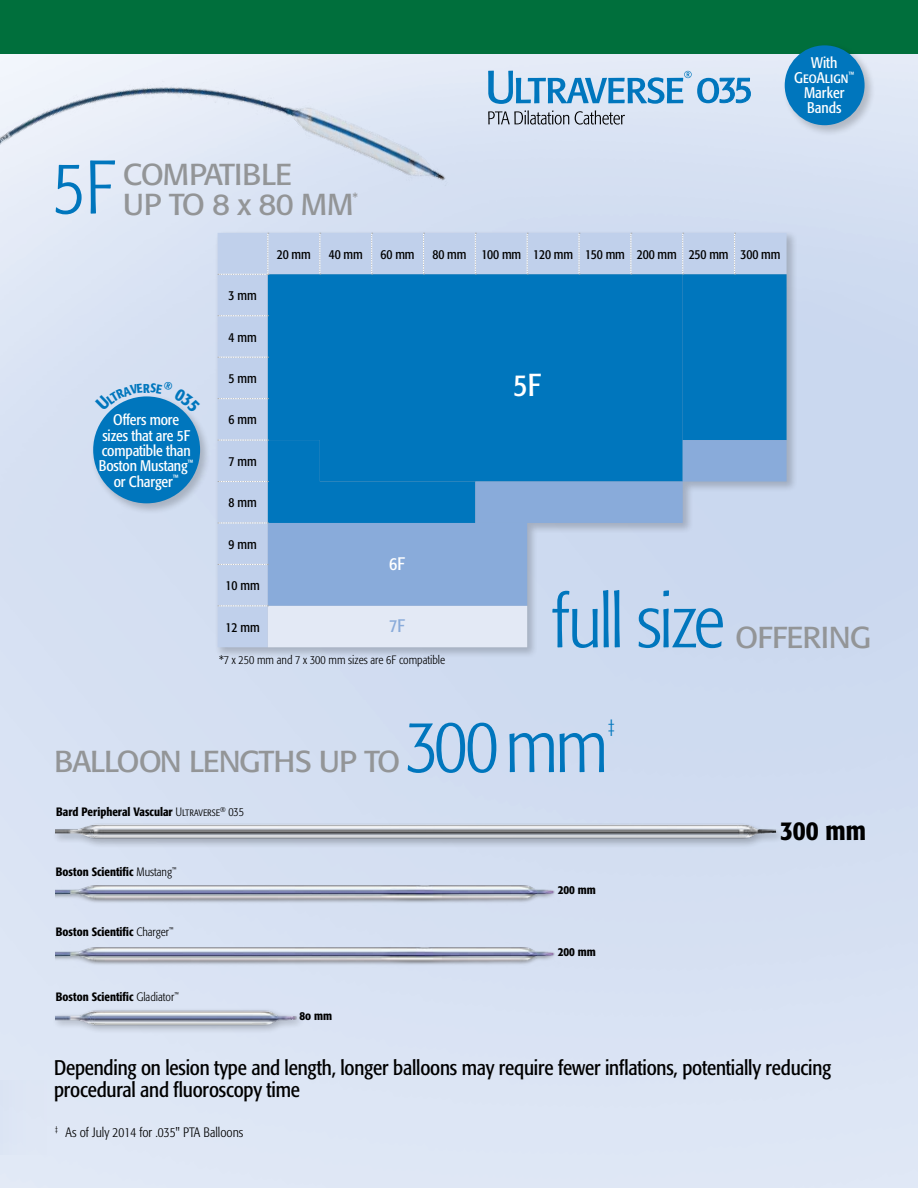
<style>
.page{position:relative;width:918px;height:1188px;background:#fff}
.page>*{position:absolute;margin:0;border:0;box-sizing:border-box;transform-origin:0 0}
.t1{font:300 condensed 75px "Formata";letter-spacing:-.04em;color:#0076bd}
.t2{font:condensed 31.5px "Formata";color:#fff}
.t3{font:30px/30px "Formata";letter-spacing:-.03em;color:#939597}
.t4{font:500 condensed 27px "Formata";color:#000}
.t5{font:condensed 21px/22.5px "Formata";letter-spacing:-.01em;color:#000}
.t6{font:300 condensed 18.3px "Formata";color:#0076bd}
.t7{font:condensed 18px "Formata";color:#fff}
.t8{font:condensed 18px "Formata";color:#89abda}
.t9{font:condensed 15.3px/15.3px "Formata";letter-spacing:-.01em;color:#fff;text-align:center}
.t10{font:condensed 13.5px "Formata";letter-spacing:-.01em;color:#000}
.t11{font:300 condensed 13.5px "Formata";color:#000}
.t12{font:12.3px "Formata";color:#939597}
.t13{font:500 condensed 12px "Formata";color:#000}
.t14{font:300 condensed 12px "Formata";color:#000}
.s1{font-family:"Formata Light Cn SC";font-weight:400;font-stretch:normal}
.s2{font-weight:300}
</style>
<div class="page">
<img style="left:0;top:54px;width:775px;height:1110px">
<div style="left:0;top:0;width:918px;height:54px;background:#006f3c"></div>
<div style="left:0;top:1080px;width:52px;height:75px;background:#dee6f5"></div>
<div style="left:782px;top:42px;width:94px;height:94px;background:#000;opacity:.2"></div>
<div style="left:785px;top:45px;width:80px;height:80px;background:#0076bd;border-radius:50%"></div>
<svg style="left:488px;top:110px;width:81px;height:15px"></svg>
<svg style="left:575px;top:110px;width:50px;height:15px"></svg>
<svg style="left:488px;top:71px;width:263px;height:33px;background:#8fbfe1"></svg>
<div style="left:215px;top:230px;width:583px;height:429px;background:#000;opacity:.2"></div>
<svg style="left:218px;top:233px;width:569px;height:414px;background:#60a2d3"></svg>
<img style="left:55px;top:1003px;width:248px;height:31px">
<img style="left:55px;top:881px;width:507px;height:25px">
<img style="left:55px;top:943px;width:507px;height:25px">
<div style="left:52px;top:821px;width:734px;height:28px;background:#cdd7ea"></div>
<img style="left:55px;top:816px;width:743px;height:28px">
<div style="left:90px;top:394px;width:122px;height:121px;background:#000;opacity:.2"></div>
<div style="left:93px;top:396px;width:107px;height:107px;background:#0076bd;border-radius:50%"></div>
<svg style="left:95px;top:381px;width:105px;height:32px"></svg>
<p class="t9" style="left:794px;top:54px;width:62px">With<br>GeoAlign<sup>™<br></sup>Marker<br>Bands</p>
<h1 class="t1" style="left:52px;top:144px;width:64px">5F</h1>
<h3 class="t3" style="left:123px;top:160px;width:204px">COMPATIBLE<br>UP TO 8 X 80 MM</h3>
<p class="t12" style="left:353px;top:190px;width:7px">*</p>
<p class="t10" style="left:277px;top:246px;width:35px">20 mm</p>
<p class="t10" style="left:329px;top:246px;width:35px">40 mm</p>
<p class="t10" style="left:381px;top:246px;width:35px">60 mm</p>
<p class="t10" style="left:432px;top:246px;width:349px">80 mm 100 mm 120 mm 150 mm 200 mm 250 mm 300 mm</p>
<p class="t9" style="left:99px;top:412px;width:96px">Offers more sizes that are 5F compatible than<br>Boston Mustang<sup>™ </sup>or Charger<sup>™</sup></p>
<p class="t10" style="left:229px;top:287px;width:30px">3 mm</p>
<p class="t10" style="left:229px;top:329px;width:30px">4 mm</p>
<p class="t10" style="left:229px;top:370px;width:30px">5 mm</p>
<p class="t10" style="left:229px;top:412px;width:30px">6 mm</p>
<p class="t10" style="left:229px;top:453px;width:30px">7 mm</p>
<p class="t10" style="left:229px;top:495px;width:30px">8 mm</p>
<p class="t10" style="left:229px;top:536px;width:30px">9 mm</p>
<p class="t10" style="left:225px;top:578px;width:36px">10 mm</p>
<p class="t10" style="left:225px;top:619px;width:36px">12 mm</p>
<h3 class="t7" style="left:389px;top:553px;width:17px">6F</h3>
<h3 class="t8" style="left:389px;top:615px;width:17px">7F</h3>
<p class="t14" style="left:219px;top:653px;width:228px">*7 x 250 mm and 7 x 300 mm sizes are 6F compatible</p>
<h2 class="t2" style="left:513px;top:367px;width:29px">5F</h2>
<h1 class="t1" style="left:552px;top:578px;width:174px">full size</h1>
<h3 class="t3" style="left:735px;top:622px;width:114px">OFFERING</h3>
<h3 class="t3" style="left:54px;top:746px;width:348px">BALLOON LENGTHS UP TO</h3>
<h1 class="t1" style="left:406px;top:703px;width:204px">300 mm</h1>
<h3 class="t6" style="left:608px;top:716px;width:8px">‡</h3>
<p class="t13" style="left:56px;top:804px;width:189px">Bard Peripheral Vascular <span class="s1">Ultraverse</span><sup>®</sup> <span class="s2">035</span></p>
<p class="t13" style="left:56px;top:864px;width:122px">Boston Scientific <span class="s2">Mustang</span><sup>™</sup></p>
<p class="t13" style="left:56px;top:925px;width:119px">Boston Scientific <span class="s2">Charger</span><sup>™</sup></p>
<p class="t13" style="left:56px;top:989px;width:124px">Boston Scientific <span class="s2">Gladiator</span><sup>™</sup></p>
<p class="t13" style="left:300px;top:1009px;width:34px">8o mm</p>
<p class="t13" style="left:558px;top:883px;width:40px">200 mm</p>
<p class="t13" style="left:558px;top:944px;width:40px">200 mm</p>
<h3 class="t4" style="left:780px;top:814px;width:88px">300 mm</h3>
<h3 class="t5" style="left:54px;top:1056px;width:779px">Depending on lesion type and length, longer balloons may require fewer inflations, potentially reducing procedural and fluoroscopy time</h3>
<p class="t11" style="left:55px;top:1124px;width:190px"><sup>‡</sup> As of July 2014 for .035" PTA Balloons</p>
</div>
